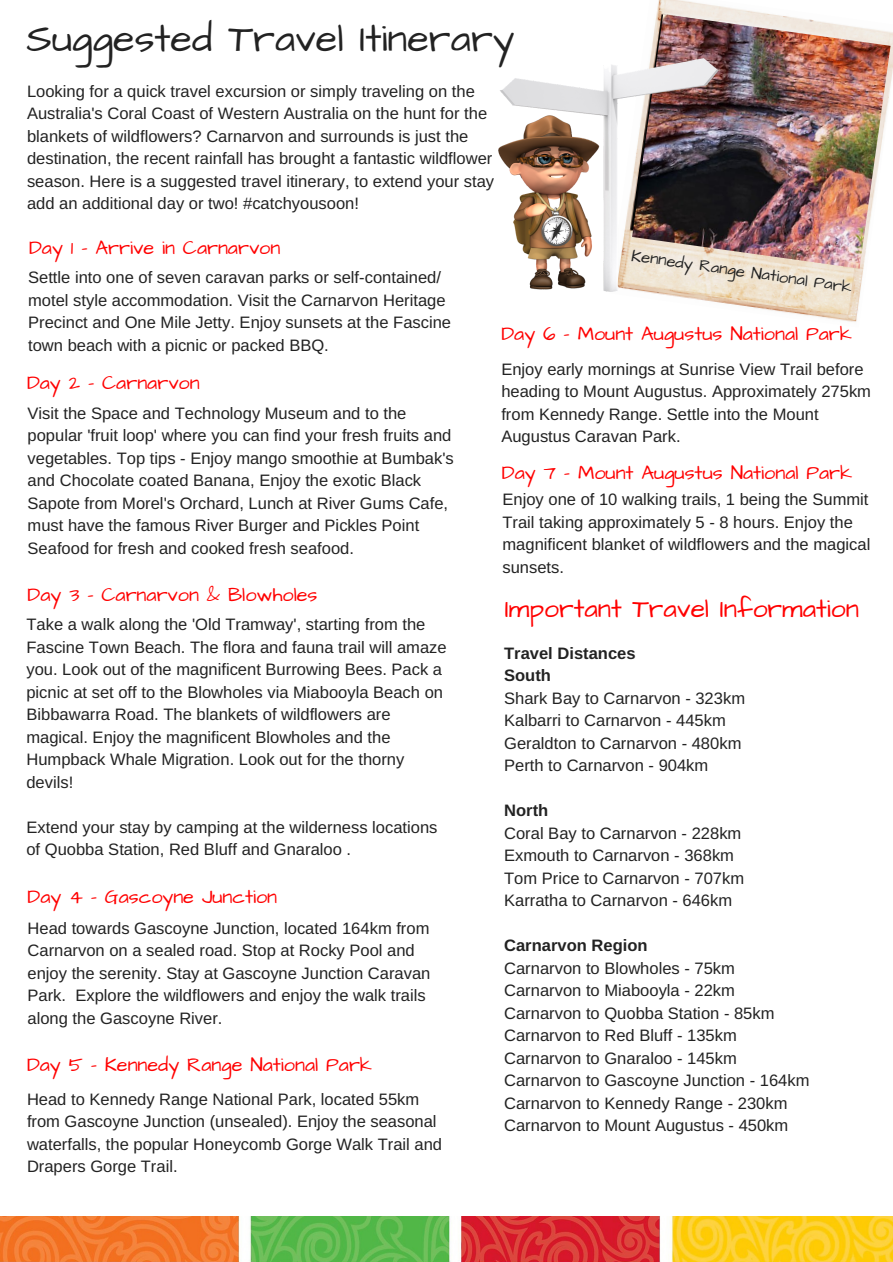
<style>
.page{position:relative;width:893px;height:1262px;background:#fff}
.page>*{position:absolute;margin:0;border:0;box-sizing:border-box;transform-origin:0 0}
.t1{font:39.67px "Architects Daughter";color:#222}
.t2{font:26.47px "Architects Daughter";color:#f00}
.t3{font:19.88px "Architects Daughter";color:#f00}
.t4{font:16.58px/22.5px "Arimo";color:#222}
.t5{font:700 16.58px/22.5px "Arimo";color:#222}
.t6{font:16.58px "Architects Daughter";color:#222}
</style>
<div class="page">
<img style="left:0;top:1217px;width:892px;height:45px">
<img style="left:646px;top:0;width:246px;height:322px">
<img style="left:646px;top:14px;width:244px;height:255px">
<img style="left:498px;top:58px;width:220px;height:234px">
<h1 class="t1" style="left:27px;top:12px;width:489px">Suggested Travel Itinerary</h1>
<p class="t4" style="left:27px;top:80px;width:468px">Looking for a quick travel excursion or simply traveling on the Australia's Coral Coast of Western Australia on the hunt for the blankets of wildflowers? Carnarvon and surrounds is just the destination, the recent rainfall has brought a fantastic wildflower season. Here is a suggested travel itinerary, to extend your stay add an additional day or two! #catchyousoon!</p>
<p class="t3" style="left:29px;top:235px;width:253px">Day 1 - Arrive in Carnarvon</p>
<p class="t4" style="left:28px;top:266px;width:424px">Settle into one of seven caravan parks or self-contained/ motel style accommodation. Visit the Carnarvon Heritage Precinct and One Mile Jetty. Enjoy sunsets at the Fascine town beach with a picnic or packed BBQ.</p>
<p class="t3" style="left:27px;top:370px;width:174px">Day 2 - Carnarvon</p>
<p class="t4" style="left:28px;top:402px;width:427px">Visit the Space and Technology Museum and to the popular 'fruit loop' where you can find your fresh fruits and vegetables. Top tips - Enjoy mango smoothie at Bumbak's and Chocolate coated Banana, Enjoy the exotic Black Sapote from Morel's Orchard, Lunch at River Gums Cafe, must have the famous River Burger and Pickles Point Seafood for fresh and cooked fresh seafood.</p>
<p class="t3" style="left:28px;top:581px;width:291px">Day 3 - Carnarvon &amp; Blowholes</p>
<p class="t4" style="left:26px;top:613px;width:422px">Take a walk along the 'Old Tramway', starting from the Fascine Town Beach. The flora and fauna trail will amaze you. Look out of the magnificent Burrowing Bees. Pack a picnic at set off to the Blowholes via Miabooyla Beach on Bibbawarra Road. The blankets of wildflowers are magical. Enjoy the magnificent Blowholes and the Humpback Whale Migration. Look out for the thorny devils!</p>
<p class="t4" style="left:26px;top:816px;width:412px">Extend your stay by camping at the wilderness locations of Quobba Station, Red Bluff and Gnaraloo .</p>
<p class="t3" style="left:28px;top:884px;width:251px">Day 4 - Gascoyne Junction</p>
<p class="t4" style="left:28px;top:917px;width:404px">Head towards Gascoyne Junction, located 164km from Carnarvon on a sealed road. Stop at Rocky Pool and enjoy the serenity. Stay at Gascoyne Junction Caravan Park. Explore the wildflowers and enjoy the walk trails along the Gascoyne River.</p>
<p class="t3" style="left:27px;top:1051px;width:346px">Day 5 - Kennedy Range National Park</p>
<p class="t4" style="left:27px;top:1088px;width:416px">Head to Kennedy Range National Park, located 55km from Gascoyne Junction (unsealed). Enjoy the seasonal waterfalls, the popular Honeycomb Gorge Walk Trail and Drapers Gorge Trail.</p>
<p class="t6" style="left:633px;top:245px;width:224px;rotate:8deg">Kennedy Range National Park</p>
<p class="t3" style="left:501px;top:320px;width:352px">Day 6 - Mount Augustus National Park</p>
<p class="t4" style="left:501px;top:358px;width:371px">Enjoy early mornings at Sunrise View Trail before heading to Mount Augustus. Approximately 275km from Kennedy Range. Settle into the Mount Augustus Caravan Park.</p>
<p class="t3" style="left:502px;top:459px;width:352px">Day 7 - Mount Augustus National Park</p>
<p class="t4" style="left:502px;top:488px;width:369px">Enjoy one of 10 walking trails, 1 being the Summit Trail taking approximately 5 - 8 hours. Enjoy the magnificent blanket of wildflowers and the magical sunsets.</p>
<h2 class="t2" style="left:505px;top:590px;width:356px">Important Travel Information</h2>
<p class="t5" style="left:504px;top:642px;width:133px">Travel Distances<br>South</p>
<p class="t4" style="left:504px;top:687px;width:242px">Shark Bay to Carnarvon - 323km<br>Kalbarri to Carnarvon - 445km<br>Geraldton to Carnarvon - 480km<br>Perth to Carnarvon - 904km</p>
<p class="t5" style="left:504px;top:799px;width:46px">North</p>
<p class="t4" style="left:504px;top:822px;width:241px">Coral Bay to Carnarvon - 228km<br>Exmouth to Carnarvon - 368km<br>Tom Price to Carnarvon - 707km<br>Karratha to Carnarvon - 646km</p>
<p class="t5" style="left:504px;top:934px;width:145px">Carnarvon Region</p>
<p class="t4" style="left:504px;top:957px;width:307px">Carnarvon to Blowholes - 75km<br>Carnarvon to Miabooyla - 22km<br>Carnarvon to Quobba Station - 85km<br>Carnarvon to Red Bluff - 135km<br>Carnarvon to Gnaraloo - 145km<br>Carnarvon to Gascoyne Junction - 164km<br>Carnarvon to Kennedy Range - 230km<br>Carnarvon to Mount Augustus - 450km</p>
</div>
